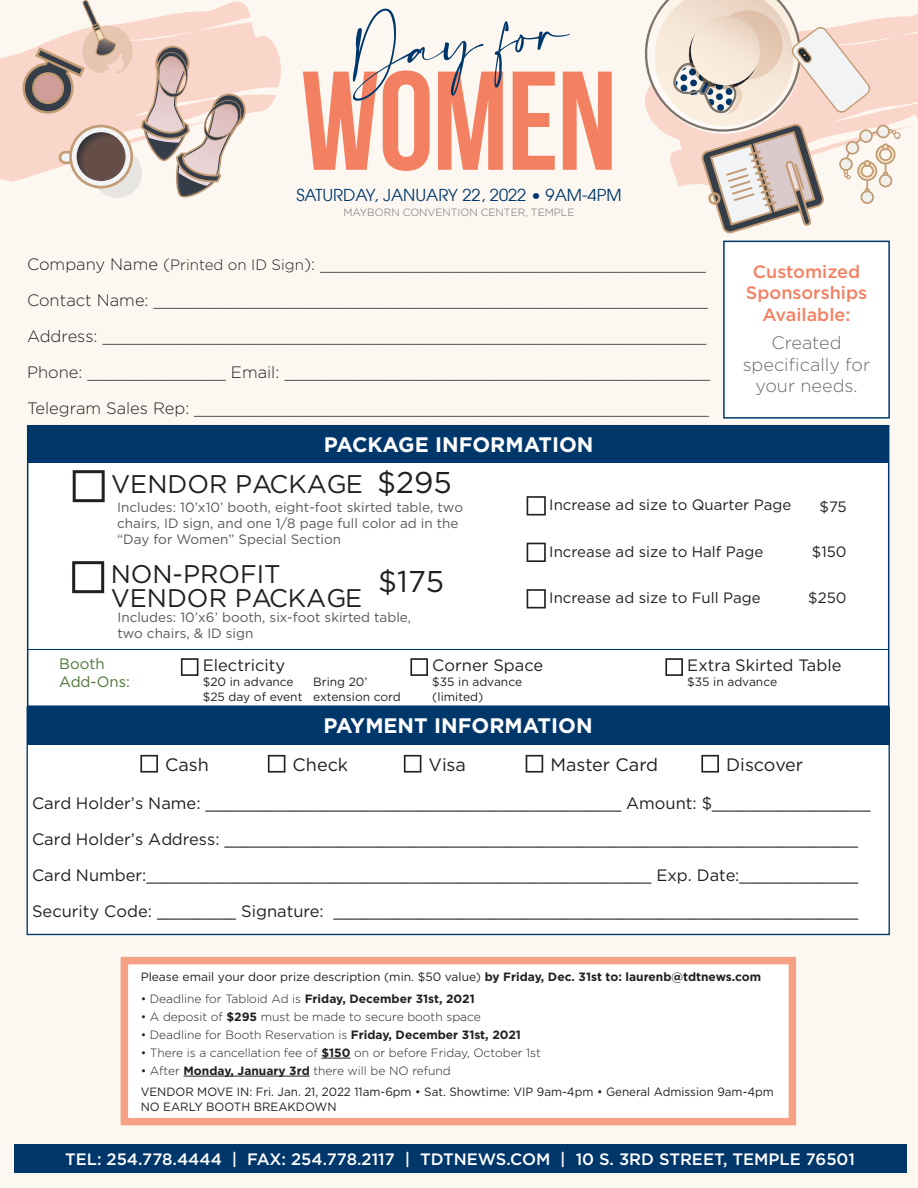
<style>
.page{position:relative;width:918px;height:1188px;background:#fcf8f1}
.page>*{position:absolute;margin:0;border:0;box-sizing:border-box;transform-origin:0 0}
.t1{font:140.25px "Bebas Neue";letter-spacing:-.01em;color:#f48062}
.t2{font:30px "Gotham";color:#231f20}
.t3{font:25.5px/24px "Gotham";color:#231f20}
.t4{font:700 21px "Gotham";color:#fff}
.t5{font:500 18px "Gotham";color:#f48062}
.t6{font:300 18px "Gotham";color:#6b6b6e}
.t7{font:18px "Gotham";color:#231f20}
.t8{font:16.5px/36px "Gotham";color:#231f20}
.t9{font:300 16.5px "Gotham";color:#231f20}
.t10{font:500 16.5px "Gotham";color:#fff}
.t11{font:16.5px "Avant Garde";color:#00376b}
.t12{font:15px "Gotham";color:#231f20}
.t13{font:15px "Gotham";color:#4d7435}
.t14{font:15px "Gotham";color:#4d7837}
.t15{font:13.5px/16.2px "Gotham";color:#57585a}
.t16{font:12px/15px "Gotham";color:#231f20}
.t17{font:300 12px "Gotham";color:#231f20}
.t18{font:700 12px "Gotham";color:#231f20}
.t19{font:300 10.5px "Gotham";color:#6b6b6e}
.s1{font-size:15px}
.s2{font-size:30px}
.s3{font-weight:700}
.s4{font-weight:300}
</style>
<div class="page">
<svg style="left:0;top:1px;width:281px;height:181px;fill:#f9d6c9"></svg>
<svg style="left:901px;top:14px;width:17px;height:115px;background:#f9dace"></svg>
<div style="left:14px;top:1144px;width:892px;height:29px;background:#00376b"></div>
<div style="left:27px;top:707px;width:863px;height:228px;background:#fff"></div>
<div style="left:27px;top:707px;width:862px;height:38px;background:#00376b"></div>
<svg style="left:140px;top:755px;width:18px;height:18px"></svg>
<svg style="left:268px;top:755px;width:17px;height:18px"></svg>
<svg style="left:404px;top:755px;width:17px;height:18px"></svg>
<svg style="left:526px;top:755px;width:17px;height:18px"></svg>
<svg style="left:701px;top:755px;width:18px;height:18px"></svg>
<div style="left:27px;top:425px;width:862px;height:282px;background:#fff"></div>
<div style="left:28px;top:426px;width:861px;height:37px;background:#00376b"></div>
<svg style="left:73px;top:470px;width:32px;height:32px"></svg>
<svg style="left:72px;top:561px;width:32px;height:32px"></svg>
<svg style="left:181px;top:658px;width:17px;height:18px"></svg>
<svg style="left:410px;top:658px;width:18px;height:18px"></svg>
<svg style="left:527px;top:496px;width:19px;height:20px"></svg>
<svg style="left:527px;top:543px;width:19px;height:19px"></svg>
<svg style="left:527px;top:589px;width:19px;height:20px"></svg>
<svg style="left:665px;top:658px;width:18px;height:18px"></svg>
<hr style="left:28px;top:649px;width:861px;height:1px;background:#00376b">
<div style="left:130px;top:966px;width:657px;height:150px;background:#fff"></div>
<div style="left:121px;top:957px;width:675px;height:168px;border:8px solid #f6a085"></div>
<hr style="left:321px;top:1058px;width:30px;height:1px;background:#231f20">
<hr style="left:184px;top:1076px;width:126px;height:1px;background:#231f20">
<div style="left:723px;top:241px;width:167px;height:178px;background:#fff;border:2px solid #00376b"></div>
<svg style="left:352px;top:8px;width:218px;height:93px"></svg>
<svg style="left:141px;top:44px;width:106px;height:154px"></svg>
<svg style="left:19px;top:0;width:114px;height:116px"></svg>
<div style="left:93px;top:149px;width:49px;height:49px;background:#e6e5e2;border-radius:50%"></div>
<svg style="left:59px;top:125px;width:74px;height:64px"></svg>
<svg style="left:77px;top:132px;width:49px;height:49px;background:#614d47"></svg>
<svg style="left:645px;top:0;width:256px;height:234px"></svg>
<p class="t1" style="left:301px;top:44px;width:318px">WOMEN</p>
<p class="t11" style="left:296px;top:184px;width:327px">SATURDAY, JANUARY 22, 2022 • 9AM-4PM</p>
<p class="t19" style="left:344px;top:206px;width:232px">MAYBORN CONVENTION CENTER, TEMPLE</p>
<p class="t9" style="left:27px;top:255px;width:681px">Company Name (<span class="s1">Printed on ID Sign</span>): _______________________________________</p>
<p class="t9" style="left:27px;top:291px;width:682px">Contact Name: ________________________________________________________</p>
<p class="t9" style="left:27px;top:327px;width:681px">Address: _____________________________________________________________</p>
<p class="t9" style="left:27px;top:363px;width:684px">Phone: ______________ Email: ___________________________________________</p>
<p class="t9" style="left:27px;top:399px;width:683px">Telegram Sales Rep: ____________________________________________________</p>
<p class="t4" style="left:324px;top:432px;width:271px">PACKAGE INFORMATION</p>
<p class="t5" style="left:753px;top:261px;width:109px">Customized</p>
<p class="t5" style="left:746px;top:283px;width:123px">Sponsorships</p>
<p class="t5" style="left:763px;top:304px;width:89px">Available:</p>
<p class="t6" style="left:771px;top:333px;width:72px">Created</p>
<p class="t6" style="left:743px;top:355px;width:129px">specifically for</p>
<p class="t6" style="left:755px;top:376px;width:104px">your needs.</p>
<h3 class="t3" style="left:111px;top:472px;width:342px">VENDOR PACKAGE <span class="s2">$295</span></h3>
<p class="t15" style="left:117px;top:499px;width:347px">Includes: 10’x10’ booth, eight-foot skirted table, two chairs, ID sign, and one 1/8 page full color ad in the “Day for Women” Special Section</p>
<h3 class="t3" style="left:111px;top:561px;width:253px">NON-PROFIT<br>VENDOR PACKAGE</h3>
<h2 class="t2" style="left:378px;top:565px;width:68px">$175</h2>
<p class="t15" style="left:117px;top:608px;width:295px">Includes: 10’x6’ booth, six-foot skirted table, two chairs, &amp; ID sign</p>
<p class="t14" style="left:59px;top:655px;width:47px">Booth</p>
<p class="t13" style="left:59px;top:673px;width:72px">Add-Ons:</p>
<p class="t8" style="left:203px;top:647px;width:84px">Electricity</p>
<p class="t16" style="left:203px;top:674px;width:101px">$20 in advance $25 day of event</p>
<p class="t16" style="left:313px;top:674px;width:89px">Bring 20’ extension cord</p>
<p class="t8" style="left:432px;top:647px;width:112px">Corner Space</p>
<p class="t16" style="left:432px;top:674px;width:91px">$35 in advance (limited)</p>
<p class="t12" style="left:549px;top:497px;width:244px">Increase ad size to Quarter Page</p>
<p class="t12" style="left:820px;top:498px;width:29px">$75</p>
<p class="t12" style="left:549px;top:543px;width:216px">Increase ad size to Half Page</p>
<p class="t12" style="left:812px;top:543px;width:36px">$150</p>
<p class="t12" style="left:549px;top:590px;width:213px">Increase ad size to Full Page</p>
<p class="t12" style="left:808px;top:590px;width:40px">$250</p>
<p class="t8" style="left:687px;top:647px;width:156px">Extra Skirted Table</p>
<p class="t16" style="left:687px;top:674px;width:91px">$35 in advance</p>
<p class="t4" style="left:323px;top:714px;width:271px">PAYMENT INFORMATION</p>
<p class="t7" style="left:165px;top:754px;width:45px">Cash</p>
<p class="t7" style="left:293px;top:754px;width:57px">Check</p>
<p class="t7" style="left:429px;top:754px;width:39px">Visa</p>
<p class="t7" style="left:550px;top:754px;width:109px">Master Card</p>
<p class="t7" style="left:726px;top:754px;width:78px">Discover</p>
<p class="t8" style="left:32px;top:785px;width:840px">Card Holder’s Name: __________________________________________ Amount: $________________ Card Holder’s Address: ________________________________________________________________ Card Number:___________________________________________________ Exp. Date:____________ Security Code: ________ Signature: _____________________________________________________</p>
<p class="t16" style="left:141px;top:969px;width:622px">Please email your door prize description (min. $50 value) <span class="s3">by Friday, Dec. 31st to: laurenb@tdtnews.com</span></p>
<p class="t18" style="left:141px;top:991px;width:336px"><span class="s4">• Deadline for Tabloid Ad is</span> Friday, December 31st, 2021</p>
<p class="t17" style="left:141px;top:1010px;width:342px">• A deposit of <span class="s3">$295</span> must be made to secure booth space</p>
<p class="t17" style="left:141px;top:1028px;width:382px">• Deadline for Booth Reservation is <span class="s3">Friday, December 31st, 2021</span></p>
<p class="t17" style="left:141px;top:1046px;width:402px">• There is a cancellation fee of <span class="s3">$150</span> on or before Friday, October 1st</p>
<p class="t17" style="left:141px;top:1064px;width:312px">• After <span class="s3">Monday, January 3rd</span> there will be NO refund</p>
<p class="t16" style="left:141px;top:1084px;width:635px">VENDOR MOVE IN: Fri. Jan. 21, 2022 11am-6pm • Sat. Showtime: VIP 9am-4pm • General Admission 9am-4pm</p>
<p class="t16" style="left:141px;top:1099px;width:197px">NO EARLY BOOTH BREAKDOWN</p>
<p class="t10" style="left:65px;top:1150px;width:791px">TEL: 254.778.4444 | FAX: 254.778.2117 | TDTNEWS.COM | 10 S. 3RD STREET, TEMPLE 76501</p>
</div>
